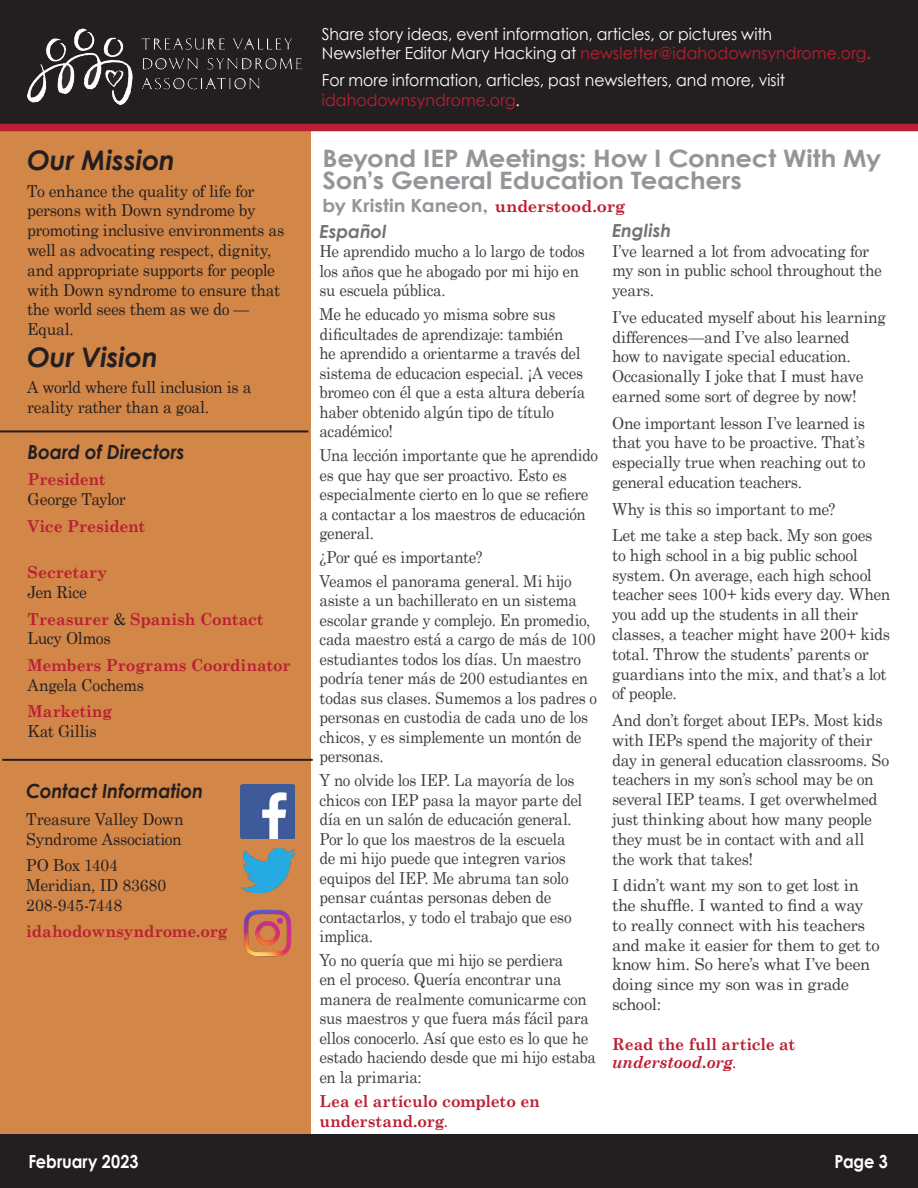
<style>
.page{position:relative;width:918px;height:1188px;background:#fff}
.page>*{position:absolute;margin:0;border:0;box-sizing:border-box;transform-origin:0 0}
.Frutiger_24_Header{font:italic 700 27px "Century Gothic";letter-spacing:-.005em;color:#231f20}
.t1{font:700 24px/22.5px "Century Gothic";letter-spacing:-.01em;color:#939598;scale:1.09 1}
.Frutiger_24_Header-2{font:italic 700 19.5px "Century Gothic";letter-spacing:-.005em;color:#231f20;scale:.95 1}
.Body_Copy{font:italic 700 19.5px "Century Gothic";letter-spacing:-.005em;color:#231f20;scale:.95 1}
.t2{font:700 18px "Century Gothic";color:#939598;scale:1.09 1}
.t3{font:700 18px "Century Gothic";color:#fff;scale:.9 1}
.Frutiger_24_Header-3{font:italic 700 18px "Century Gothic";letter-spacing:-.005em;color:#727376}
.Frutiger_24_Header-4{font:16.5px/19.5px "Century Schoolbook";letter-spacing:-.02em;color:#3e3e3f;scale:.92 1}
.Body_Copy-2{font:16.5px/19.8px "Century Schoolbook";letter-spacing:-.02em;color:#3e3e3f;scale:.95 1}
.Body_Copy-3{font:16.5px/19.8px "Century Schoolbook";letter-spacing:-.02em;color:#231f20;scale:.95 1}
.Frutiger_24_Header-5{font:700 16.5px/19.8px "Century Schoolbook";color:#ba1f33;scale:.95 1}
.t4{font:16.5px/19.8px "Century Gothic";color:#fff;scale:.95 1}
.Frutiger_24_Header-6{font:16.5px/19.8px "Century Schoolbook";letter-spacing:-.02em;color:#3e3e3f}
.Frutiger_24_Header-7{font:16.5px/19.8px "Century Schoolbook";letter-spacing:-.015em;color:#231f20;scale:.95 1}
.Body_Copy-4{font:16.5px "Century Schoolbook";color:#231f20;scale:.95 1}
.s1{font-weight:700;color:#ba1f33}
.s2{font-weight:400;color:#231f20}
.s3{color:#ba1f33}
.s4{font-family:"Century Schoolbook";font-weight:700;color:#ba1f33}
.s5{font-family:"Century Schoolbook";font-size:16.5px}
.s6{font-family:"Century Schoolbook";font-size:16.5px;color:#ba1f33}
.s7{font-style:italic}
.s8{font-weight:400;font-style:italic}
</style>
<div class="page">
<div style="left:0;top:0;width:310px;height:1188px;background:#d28648"></div>
<div style="left:0;top:0;width:918px;height:130px;background:#231f20"></div>
<div style="left:0;top:1134px;width:918px;height:54px;background:#231f20"></div>
<img style="left:27px;top:28px;width:275px;height:76px">
<div style="left:0;top:124px;width:918px;height:7px;background:#ba1f33"></div>
<img style="left:241px;top:785px;width:54px;height:54px">
<img style="left:244px;top:909px;width:48px;height:48px">
<img style="left:242px;top:848px;width:54px;height:44px">
<hr style="left:2px;top:759px;width:311px;height:2px;background:#231f20">
<hr style="left:0;top:430px;width:308px;height:2px;background:#231f20">
<p class="Frutiger_24_Header" style="left:27px;top:140px;width:150px">Our Mission</p>
<p class="Body_Copy-3" style="left:27px;top:179px;width:272px">To enhance the quality of life for persons with Down syndrome by promoting inclusive environments as well as advocating respect, dignity, and appropriate supports for people with Down syndrome to ensure that the world sees them as we do —<br>Equal.</p>
<p class="Frutiger_24_Header" style="left:27px;top:336px;width:132px">Our Vision</p>
<p class="Frutiger_24_Header-7" style="left:27px;top:376px;width:238px">A world where full inclusion is a reality rather than a goal.</p>
<p class="Body_Copy" style="left:28px;top:437px;width:167px">Board of Directors</p>
<p class="Body_Copy-3" style="left:28px;top:468px;width:105px"><span class="s1">President<br></span>George Taylor</p>
<p class="Frutiger_24_Header-5" style="left:28px;top:515px;width:125px">Vice President</p>
<p class="Frutiger_24_Header-5" style="left:28px;top:562px;width:85px">Secretary<br><span class="s2">Jen Rice</span></p>
<p class="Frutiger_24_Header-5" style="left:28px;top:608px;width:250px">Treasurer <span class="s2">&amp;</span> Spanish Contact<br><span class="s2">Lucy Olmos</span></p>
<p class="Frutiger_24_Header-5" style="left:28px;top:654px;width:279px">Members Programs Coordinator<br><span class="s2">Angela Cochems</span></p>
<p class="Frutiger_24_Header-5" style="left:28px;top:701px;width:91px">Marketing</p>
<p class="Body_Copy-4" style="left:28px;top:717px;width:74px">Kat Gillis</p>
<p class="Frutiger_24_Header-2" style="left:26px;top:777px;width:188px">Contact Information</p>
<p class="Frutiger_24_Header-7" style="left:26px;top:808px;width:167px">Treasure Valley Down<br>Syndrome Association</p>
<p class="Frutiger_24_Header-7" style="left:26px;top:854px;width:149px">PO Box 1404<br>Meridian, ID 83680<br>208-945-7448</p>
<p class="Frutiger_24_Header-5" style="left:26px;top:921px;width:213px">idahodownsyndrome.org</p>
<p class="t4" style="left:322px;top:24px;width:580px">Share story ideas, event information, articles, or pictures with<br>Newsletter Editor Mary Hacking at <span class="s3">newsletter@idahodownsyndrome.org</span><span class="s4">.</span></p>
<p class="t4" style="left:322px;top:70px;width:489px">For more information, articles, past newsletters, and more, visit <span class="s3">idahodownsyndrome.org</span>.</p>
<p class="t1" style="left:322px;top:146px;width:514px">Beyond IEP Meetings: How I Connect With My<br>Son’s General Education Teachers</p>
<p class="t2" style="left:322px;top:191px;width:279px">by Kristin Kaneon<span class="s5">,</span> <span class="s6">understood.org</span></p>
<p class="Frutiger_24_Header-3" style="left:612px;top:217px;width:61px">English</p>
<p class="Body_Copy-2" style="left:612px;top:239px;width:286px">I’ve learned a lot from advocating for my son in public school throughout the years.</p>
<p class="Body_Copy-2" style="left:612px;top:306px;width:290px">I’ve educated myself about his learning differences—and I’ve also learned<br>how to navigate special education.<br>Occasionally I joke that I must have earned some sort of degree by now!</p>
<p class="Body_Copy-2" style="left:612px;top:411px;width:269px;text-align:justify">One important lesson I’ve learned is that you have to be proactive. That’s especially true when reaching out to general education teachers.</p>
<p class="Body_Copy-2" style="left:612px;top:497px;width:237px">Why is this so important to me?</p>
<p class="Body_Copy-2" style="left:612px;top:524px;width:294px">Let me take a step back. My son goes to high school in a big public school system. On average, each high school teacher sees 100+ kids every day. When you add up the students in all their classes, a teacher might have 200+ kids total. Throw the students’ parents or guardians into the mix, and that’s a lot of people.</p>
<p class="Body_Copy-2" style="left:612px;top:709px;width:293px">And don’t forget about IEPs. Most kids with IEPs spend the majority of their day in general education classrooms. So teachers in my son’s school may be on several IEP teams. I get overwhelmed just thinking about how many people they must be in contact with and all the work that takes!</p>
<p class="Frutiger_24_Header-6" style="left:612px;top:874px;width:269px">I didn’t want my son to get lost in the shuffle. I wanted to find a way to really connect with his teachers and make it easier for them to get to know him. So here’s what I’ve been doing since my son was in grade school:</p>
<p class="Frutiger_24_Header-5" style="left:612px;top:1034px;width:194px;line-height:18px">Read the full article at <span class="s7">understood.org</span><span class="s8">.</span></p>
<p class="Frutiger_24_Header-3" style="left:320px;top:218px;width:68px">Español</p>
<p class="Frutiger_24_Header-4" style="left:320px;top:240px;width:290px">He aprendido mucho a lo largo de todos los años que he abogado por mi hijo en su escuela pública.</p>
<p class="Frutiger_24_Header-4" style="left:320px;top:303px;width:290px">Me he educado yo misma sobre sus dificultades de aprendizaje: también<br>he aprendido a orientarme a través del sistema de educacion especial. ¡A veces bromeo con él que a esta altura debería haber obtenido algún tipo de título académico!</p>
<p class="Frutiger_24_Header-4" style="left:320px;top:444px;width:304px">Una lección importante que he aprendido es que hay que ser proactivo. Esto es especialmente cierto en lo que se refiere a contactar a los maestros de educación general.</p>
<p class="Frutiger_24_Header-4" style="left:320px;top:546px;width:179px">¿Por qué es importante?</p>
<p class="Frutiger_24_Header-4" style="left:320px;top:570px;width:303px">Veamos el panorama general. Mi hijo asiste a un bachillerato en un sistema escolar grande y complejo. En promedio, cada maestro está a cargo de más de 100 estudiantes todos los días. Un maestro podría tener más de 200 estudiantes en todas sus clases. Sumemos a los padres o personas en custodia de cada uno de los chicos, y es simplemente un montón de personas.</p>
<p class="Frutiger_24_Header-4" style="left:320px;top:769px;width:287px">Y no olvide los IEP. La mayoría de los chicos con IEP pasa la mayor parte del día en un salón de educación general.<br>Por lo que los maestros de la escuela de mi hijo puede que integren varios equipos del IEP. Me abruma tan solo pensar cuántas personas deben de contactarlos, y todo el trabajo que eso implica.</p>
<p class="Frutiger_24_Header-4" style="left:320px;top:949px;width:302px">Yo no quería que mi hijo se perdiera<br>en el proceso. Quería encontrar una manera de realmente comunicarme con sus maestros y que fuera más fácil para ellos conocerlo. Así que esto es lo que he estado haciendo desde que mi hijo estaba en la primaria:</p>
<p class="Frutiger_24_Header-5" style="left:320px;top:1090px;width:234px">Lea el artículo completo en understand.org<span class="s8">.</span></p>
<p class="t3" style="left:28px;top:1148px;width:124px">February 2023</p>
<p class="t3" style="left:835px;top:1148px;width:61px">Page 3</p>
</div>
